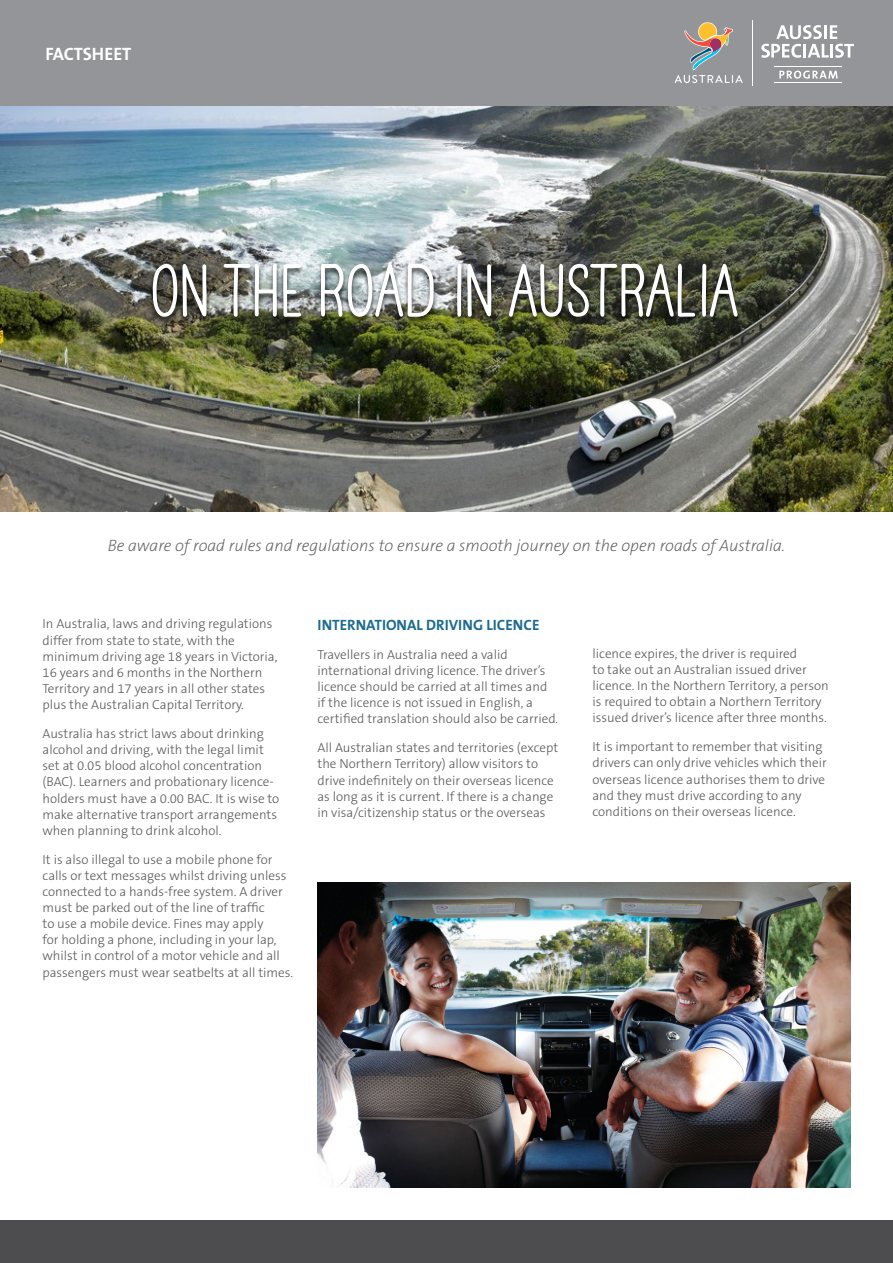
<style>
.page{position:relative;width:893px;height:1263px;background:#fff}
.page>*{position:absolute;margin:0;border:0;box-sizing:border-box;transform-origin:0 0}
.t1{font:700 66px "TAHAVEANICEDAY Basic";color:#fff}
.t2{font:700 18px "The Sans B7";color:#fff}
.t3{font:italic 200 16.5px "The Sans B2";color:#58595b}
.t4{font:700 15px "The Sans B7";color:#1d6c90}
.t5{font:300 13.2px/16.2px "The Sans B3";color:#58595b}
</style>
<div class="page">
<div style="left:0;top:0;width:893px;height:106px;background:#939598"></div>
<div style="left:0;top:1220px;width:893px;height:43px;background:#4d4d4f"></div>
<svg style="left:674px;top:22px;width:69px;height:61px"></svg>
<hr style="left:752px;top:20px;width:1px;height:66px;background:#fff">
<svg style="left:761px;top:25px;width:93px;height:33px"></svg>
<svg style="left:779px;top:71px;width:59px;height:8px"></svg>
<hr style="left:774px;top:66px;width:68px;height:1px;background:#fff">
<hr style="left:774px;top:82px;width:68px;height:1px;background:#fff">
<img style="left:0;top:106px;width:893px;height:405px">
<div style="left:148px;top:263px;width:594px;height:63px;background:#000;opacity:.75"></div>
<img style="left:317px;top:882px;width:533px;height:305px">
<h2 class="t2" style="left:45px;top:44px;width:88px">FACTSHEET</h2>
<h1 class="t1" style="left:152px;top:252px;width:590px">ON THE ROAD IN AUSTRALIA</h1>
<p class="t3" style="left:108px;top:536px;width:679px">Be aware of road rules and regulations to ensure a smooth journey on the open roads of Australia.</p>
<p class="t5" style="left:43px;top:616px;width:236px">In Australia, laws and driving regulations differ from state to state, with the minimum driving age 18 years in Victoria, 16 years and 6 months in the Northern Territory and 17 years in all other states plus the Australian Capital Territory.</p>
<p class="t5" style="left:43px;top:726px;width:238px">Australia has strict laws about drinking alcohol and driving, with the legal limit set at 0.05 blood alcohol concentration (BAC). Learners and probationary licence&shy;holders must have a 0.00 BAC. It is wise to make alternative transport arrangements when planning to drink alcohol.</p>
<p class="t5" style="left:43px;top:852px;width:252px">It is also illegal to use a mobile phone for calls or text messages whilst driving unless connected to a hands-free system. A driver must be parked out of the line of traffic<br>to use a mobile device. Fines may apply<br>for holding a phone, including in your lap, whilst in control of a motor vehicle and all passengers must wear seatbelts at all times.</p>
<p class="t4" style="left:317px;top:617px;width:223px">INTERNATIONAL DRIVING LICENCE</p>
<p class="t5" style="left:317px;top:647px;width:242px">Travellers in Australia need a valid international driving licence. The driver’s licence should be carried at all times and if the licence is not issued in English, a certified translation should also be carried.</p>
<p class="t5" style="left:317px;top:740px;width:242px">All Australian states and territories (except the Northern Territory) allow visitors to drive indefinitely on their overseas licence as long as it is current. If there is a change in visa/citizenship status or the overseas</p>
<p class="t5" style="left:592px;top:646px;width:238px">licence expires, the driver is required<br>to take out an Australian issued driver licence. In the Northern Territory, a person is required to obtain a Northern Territory issued driver’s licence after three months.</p>
<p class="t5" style="left:592px;top:739px;width:236px">It is important to remember that visiting drivers can only drive vehicles which their overseas licence authorises them to drive and they must drive according to any conditions on their overseas licence.</p>
</div>
